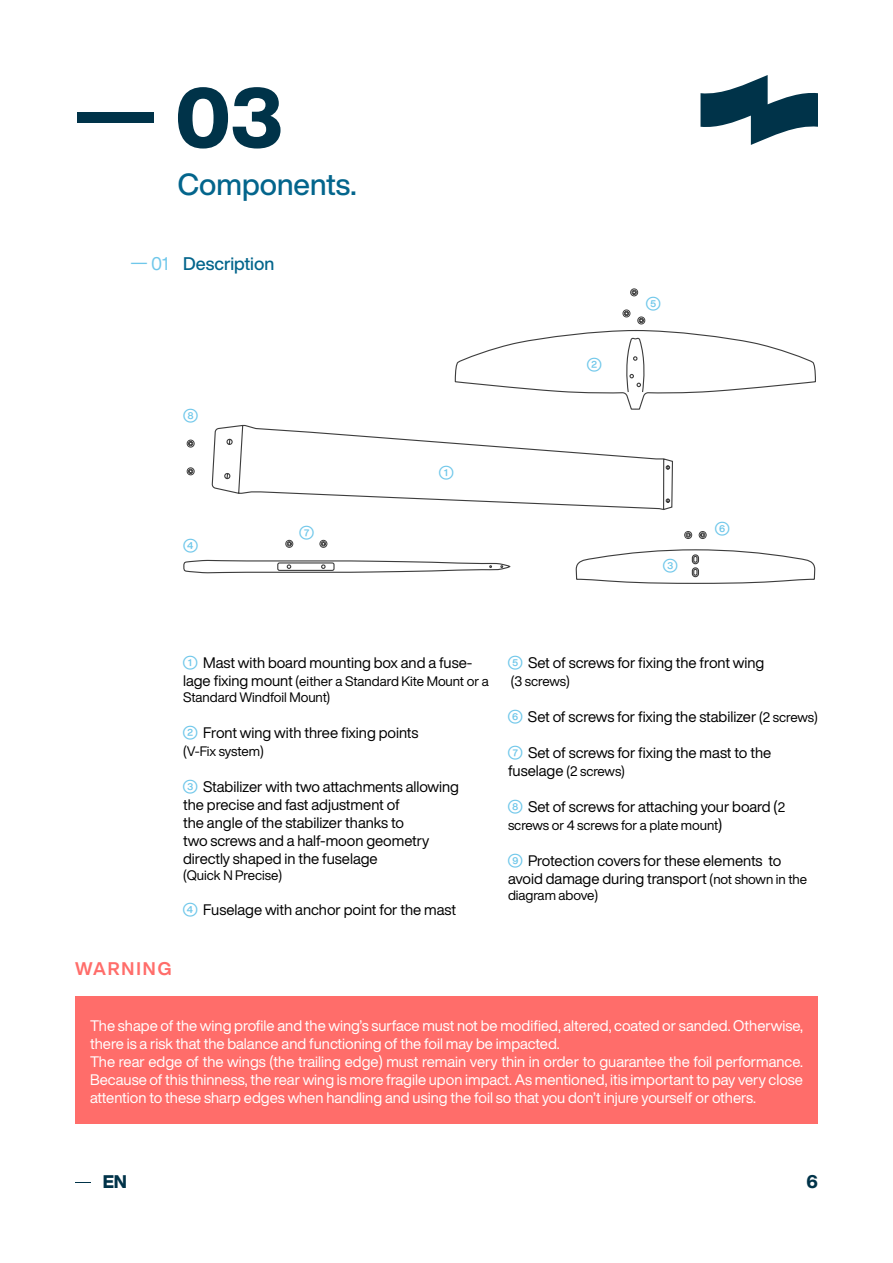
<style>
.page{position:relative;width:893px;height:1263px;background:#fff}
.page>*{position:absolute;margin:0;border:0;box-sizing:border-box;transform-origin:0 0}
.t1{font:800 82.5px "Helvetica Now Display";color:#003349}
.t2{font:500 30px "Helvetica Now Display";color:#03658c}
.t3{font:500 18px "Helvetica Now Display";color:#03658c}
.t4{font:700 18px "Helvetica Now Display";letter-spacing:.105em;color:#ff6d6a}
.t5{font:800 18px "Helvetica Now Display";color:#003349}
.t6{font:18px "Helvetica Now Display";color:#6fc7ea}
.t7{font:15px/18px "Helvetica Now Display";color:#000}
.t8{font:15px/18px "Helvetica Now Display";color:#fff}
.t9{font:15px "Helvetica Now Display";color:#6fc7ea}
.t10{font:13.5px/16.2px "Helvetica Now Display";color:#000}
.s1{color:#6fc7ea}
.s2{font-size:15px}
.s3{font-size:13.5px}
</style>
<div class="page">
<svg style="left:700px;top:75px;width:118px;height:70px"></svg>
<div style="left:75px;top:996px;width:743px;height:128px;background:#ff6d6a"></div>
<svg style="left:630px;top:288px;width:8px;height:8px"></svg>
<svg style="left:466px;top:309px;width:338px;height:49px"></svg>
<svg style="left:183px;top:358px;width:633px;height:226px"></svg>
<svg style="left:684px;top:531px;width:8px;height:8px"></svg>
<svg style="left:698px;top:531px;width:9px;height:8px"></svg>
<svg style="left:211px;top:424px;width:463px;height:87px"></svg>
<svg style="left:285px;top:540px;width:8px;height:8px"></svg>
<svg style="left:319px;top:540px;width:9px;height:8px"></svg>
<svg style="left:187px;top:467px;width:8px;height:8px"></svg>
<svg style="left:187px;top:439px;width:8px;height:9px"></svg>
<svg style="left:75px;top:1182px;width:15px;height:1px"></svg>
<p class="t1" style="left:75px;top:61px;width:209px">— 03</p>
<p class="t2" style="left:178px;top:163px;width:180px">Components.</p>
<p class="t6" style="left:131px;top:251px;width:39px">— 01</p>
<p class="t3" style="left:183px;top:251px;width:93px">Description</p>
<p class="t9" style="left:183px;top:405px;width:16px">⑧</p>
<p class="t9" style="left:183px;top:536px;width:16px">④</p>
<p class="t9" style="left:439px;top:463px;width:16px">①</p>
<p class="t9" style="left:587px;top:354px;width:16px">②</p>
<p class="t9" style="left:646px;top:293px;width:16px">⑤</p>
<p class="t9" style="left:300px;top:522px;width:16px">⑦</p>
<p class="t9" style="left:715px;top:518px;width:16px">⑥</p>
<p class="t9" style="left:663px;top:556px;width:16px">③</p>
<p class="t7" style="left:183px;top:654px;width:291px"><span class="s1">①</span> Mast with board mounting box and a fuse-</p>
<p class="t10" style="left:183px;top:673px;width:307px"><span class="s2">lage fixing mount</span> (either a Standard Kite Mount or a<br>Standard Windfoil Mount)</p>
<p class="t7" style="left:183px;top:724px;width:237px"><span class="s1">②</span> Front wing with three fixing points</p>
<p class="t10" style="left:183px;top:743px;width:82px">(V-Fix system)</p>
<p class="t7" style="left:183px;top:778px;width:277px"><span class="s1">③</span> Stabilizer with two attachments allowing</p>
<p class="t7" style="left:183px;top:796px;width:218px">the precise and fast adjustment of</p>
<p class="t7" style="left:183px;top:814px;width:222px">the angle of the stabilizer thanks to</p>
<p class="t7" style="left:183px;top:832px;width:248px">two screws and a half-moon geometry</p>
<p class="t7" style="left:183px;top:850px;width:196px">directly shaped in the fuselage</p>
<p class="t10" style="left:183px;top:867px;width:101px">(Quick N Precise)</p>
<p class="t7" style="left:183px;top:900px;width:274px"><span class="s1">④</span> Fuselage with anchor point for the mast</p>
<p class="t4" style="left:75px;top:956px;width:98px">WARNING</p>
<p class="t7" style="left:508px;top:654px;width:258px"><span class="s1">⑤</span> Set of screws for fixing the front wing</p>
<p class="t10" style="left:511px;top:673px;width:61px">(3 screws)</p>
<p class="t7" style="left:508px;top:708px;width:311px"><span class="s1">⑥</span> Set of screws for fixing the stabilizer <span class="s3">(2 screws)</span></p>
<p class="t7" style="left:508px;top:744px;width:265px"><span class="s1">⑦</span> Set of screws for fixing the mast to the</p>
<p class="t10" style="left:508px;top:763px;width:119px"><span class="s2">fuselage</span> (2 screws)</p>
<p class="t7" style="left:508px;top:798px;width:279px"><span class="s1">⑧</span> Set of screws for attaching your board (<span class="s3">2</span></p>
<p class="t10" style="left:508px;top:817px;width:216px">screws or 4 screws for a plate mount<span class="s2">)</span></p>
<p class="t7" style="left:508px;top:852px;width:301px"><span class="s1">⑨</span> Protection covers for these elements to avoid damage during transport <span class="s3">(not shown in the</span></p>
<p class="t10" style="left:508px;top:887px;width:92px">diagram above)</p>
<p class="t8" style="left:90px;top:1016px;width:714px">The shape of the wing profile and the wing’s surface must not be modified, altered, coated or sanded. Otherwise, there is a risk that the balance and functioning of the foil may be impacted.</p>
<p class="t8" style="left:90px;top:1052px;width:714px;text-align:justify">The rear edge of the wings (the trailing edge) must remain very thin in order to guarantee the foil performance.<br>Because of this thinness, the rear wing is more fragile upon impact. As mentioned, itis important to pay very close attention to these sharp edges when handling and using the foil so that you don’t injure yourself or others.</p>
<p class="t5" style="left:103px;top:1169px;width:26px">EN</p>
<p class="t5" style="left:806px;top:1169px;width:13px">6</p>
</div>
